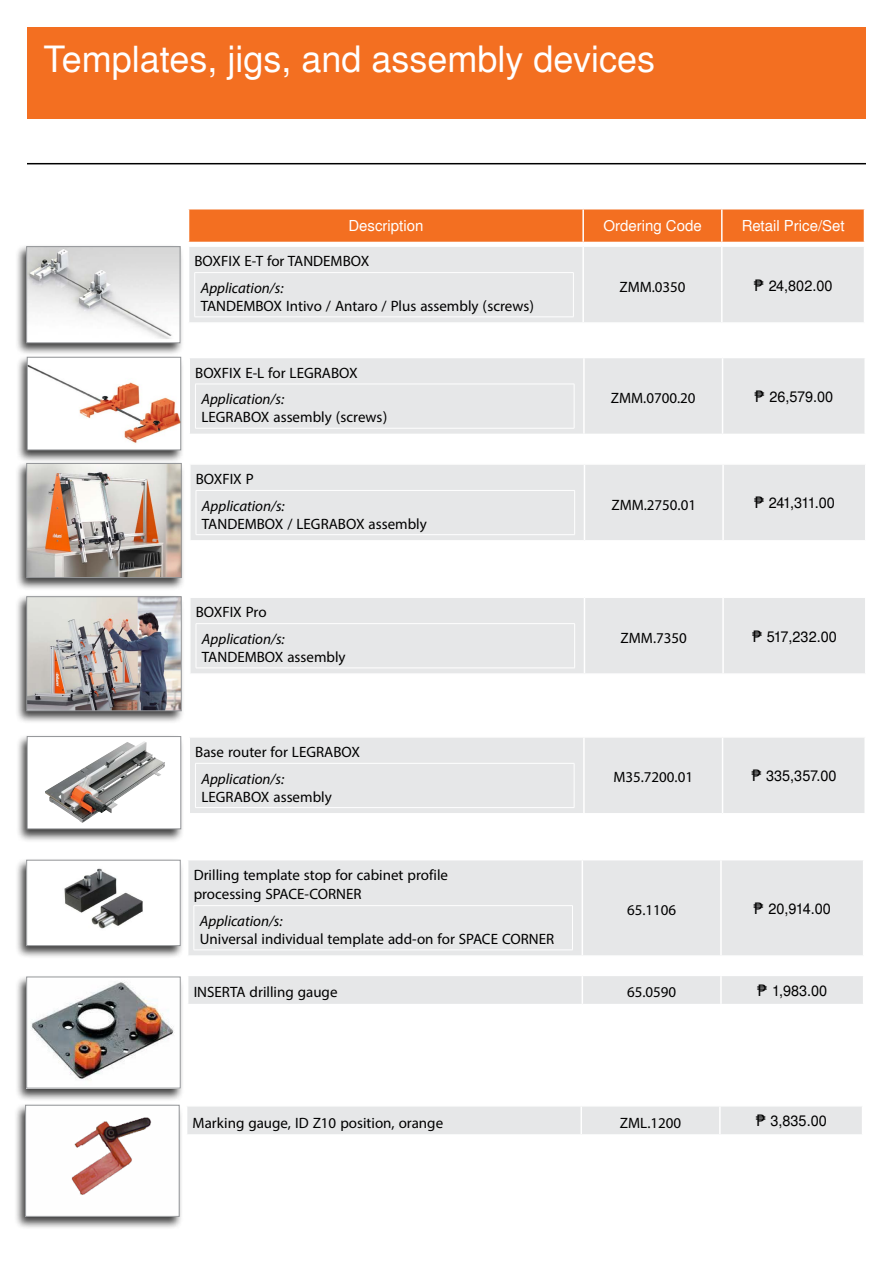
<style>
.page{position:relative;width:893px;height:1263px;background:#fff}
.page>*{position:absolute;margin:0;border:0;box-sizing:border-box;transform-origin:0 0}
.t1{font:36px "Nimbus San LCY";color:#fff}
.t2{font:21px/19.5px "Myriad Arabic";color:#000}
.t3{font:italic 21px "Myriad Arabic";color:#000}
.t4{font:15px "Nimbus San LCY";color:#000;scale:.96 1}
.t5{font:15px "Nimbus San LCY";color:#fff}
.s1{font-family:"Geneva"}
</style>
<div class="page">
<div style="left:15px;top:461px;width:170px;height:130px;background:#000;opacity:.75"></div>
<img style="left:28px;top:465px;width:151px;height:111px">
<div style="left:26px;top:463px;width:155px;height:115px;border:1px solid #939598"></div>
<div style="left:15px;top:594px;width:170px;height:130px;background:#000;opacity:.75"></div>
<img style="left:28px;top:598px;width:151px;height:111px">
<div style="left:26px;top:596px;width:155px;height:115px;border:1px solid #939598"></div>
<div style="left:191px;top:465px;width:674px;height:75px;background:#e6e7e8"></div>
<hr style="left:584px;top:465px;width:1px;height:75px;background:#fff">
<hr style="left:722px;top:465px;width:2px;height:75px;background:#fff">
<div style="left:196px;top:490px;width:379px;height:45px;background:#e6e7e8"></div>
<hr style="left:196px;top:490px;width:379px;height:1px;background:#fff">
<hr style="left:196px;top:491px;width:1px;height:43px;background:#fff">
<hr style="left:574px;top:491px;width:1px;height:43px;background:#fff">
<hr style="left:196px;top:534px;width:379px;height:1px;background:#fff">
<div style="left:191px;top:598px;width:674px;height:75px;background:#e6e7e8"></div>
<hr style="left:584px;top:598px;width:1px;height:75px;background:#fff">
<hr style="left:722px;top:598px;width:2px;height:75px;background:#fff">
<div style="left:196px;top:624px;width:379px;height:44px;background:#e6e7e8"></div>
<hr style="left:196px;top:623px;width:379px;height:1px;background:#fff">
<hr style="left:196px;top:624px;width:1px;height:44px;background:#fff">
<hr style="left:574px;top:624px;width:1px;height:44px;background:#fff">
<hr style="left:196px;top:668px;width:379px;height:1px;background:#fff">
<div style="left:27px;top:27px;width:839px;height:91px;background:#f36f21"></div>
<hr style="left:27px;top:163px;width:839px;height:1px;background:#000">
<div style="left:15px;top:244px;width:169px;height:112px;background:#000;opacity:.75"></div>
<img style="left:28px;top:248px;width:150px;height:93px">
<div style="left:26px;top:246px;width:154px;height:97px;border:1px solid #939598"></div>
<div style="left:189px;top:247px;width:675px;height:75px;background:#e6e7e8"></div>
<hr style="left:582px;top:247px;width:2px;height:75px;background:#fff">
<hr style="left:721px;top:247px;width:2px;height:75px;background:#fff">
<div style="left:195px;top:273px;width:378px;height:44px;background:#e6e7e8"></div>
<hr style="left:195px;top:272px;width:379px;height:1px;background:#fff">
<hr style="left:194px;top:273px;width:1px;height:44px;background:#fff">
<hr style="left:573px;top:273px;width:1px;height:44px;background:#fff">
<hr style="left:195px;top:317px;width:379px;height:1px;background:#fff">
<div style="left:16px;top:355px;width:169px;height:108px;background:#000;opacity:.75"></div>
<img style="left:29px;top:359px;width:150px;height:89px">
<div style="left:27px;top:357px;width:154px;height:93px;border:1px solid #939598"></div>
<div style="left:190px;top:358px;width:674px;height:76px;background:#e6e7e8"></div>
<hr style="left:583px;top:358px;width:2px;height:76px;background:#fff">
<hr style="left:722px;top:358px;width:1px;height:76px;background:#fff">
<div style="left:195px;top:384px;width:379px;height:44px;background:#e6e7e8"></div>
<hr style="left:195px;top:384px;width:379px;height:1px;background:#fff">
<hr style="left:195px;top:384px;width:1px;height:44px;background:#fff">
<hr style="left:574px;top:384px;width:1px;height:44px;background:#fff">
<hr style="left:195px;top:428px;width:379px;height:1px;background:#fff">
<div style="left:189px;top:209px;width:675px;height:33px;background:#f36f21"></div>
<hr style="left:582px;top:209px;width:2px;height:33px;background:#fff">
<hr style="left:721px;top:209px;width:2px;height:33px;background:#fff">
<div style="left:16px;top:734px;width:169px;height:108px;background:#000;opacity:.75"></div>
<div style="left:27px;top:736px;width:154px;height:93px;background:#fff"></div>
<img style="left:45px;top:741px;width:120px;height:82px">
<div style="left:27px;top:736px;width:154px;height:93px;border:1px solid #939598"></div>
<div style="left:190px;top:738px;width:674px;height:75px;background:#e6e7e8"></div>
<hr style="left:583px;top:738px;width:2px;height:75px;background:#fff">
<hr style="left:722px;top:738px;width:1px;height:75px;background:#fff">
<div style="left:195px;top:763px;width:379px;height:44px;background:#e6e7e8"></div>
<hr style="left:195px;top:763px;width:379px;height:1px;background:#fff">
<hr style="left:195px;top:763px;width:1px;height:44px;background:#fff">
<hr style="left:574px;top:763px;width:1px;height:44px;background:#fff">
<hr style="left:195px;top:807px;width:379px;height:1px;background:#fff">
<div style="left:15px;top:858px;width:169px;height:101px;background:#000;opacity:.75"></div>
<img style="left:28px;top:862px;width:150px;height:82px">
<div style="left:26px;top:860px;width:154px;height:86px;border:1px solid #939598"></div>
<div style="left:15px;top:975px;width:169px;height:126px;background:#000;opacity:.75"></div>
<img style="left:28px;top:979px;width:150px;height:107px">
<div style="left:26px;top:977px;width:154px;height:111px;border:1px solid #939598"></div>
<div style="left:188px;top:860px;width:675px;height:95px;background:#e6e7e8"></div>
<hr style="left:582px;top:860px;width:1px;height:95px;background:#fff">
<hr style="left:720px;top:860px;width:2px;height:95px;background:#fff">
<div style="left:194px;top:906px;width:378px;height:44px;background:#e6e7e8"></div>
<hr style="left:194px;top:905px;width:379px;height:1px;background:#fff">
<hr style="left:194px;top:906px;width:1px;height:44px;background:#fff">
<hr style="left:572px;top:906px;width:1px;height:44px;background:#fff">
<hr style="left:194px;top:950px;width:379px;height:1px;background:#fff">
<div style="left:188px;top:976px;width:675px;height:28px;background:#e6e7e8"></div>
<div style="left:14px;top:1103px;width:169px;height:127px;background:#000;opacity:.75"></div>
<img style="left:27px;top:1107px;width:150px;height:107px">
<div style="left:25px;top:1105px;width:154px;height:111px;border:1px solid #939598"></div>
<div style="left:187px;top:1106px;width:675px;height:28px;background:#e6e7e8"></div>
<h1 class="t1" style="left:43px;top:38px;width:613px">Templates, jigs, and assembly devices</h1>
<p class="t5" style="left:348px;top:217px;width:77px">Description</p>
<p class="t5" style="left:603px;top:217px;width:100px">Ordering Code</p>
<p class="t5" style="left:742px;top:217px;width:104px">Retail Price/Set</p>
<p class="t2" style="left:195px;top:252px;width:176px">BOXFIX E-T for TANDEMBOX</p>
<p class="t3" style="left:201px;top:274px;width:84px">Application/s:</p>
<p class="t2" style="left:201px;top:296px;width:335px">TANDEMBOX Intivo / Antaro / Plus assembly (screws)</p>
<p class="t2" style="left:195px;top:363px;width:164px">BOXFIX E-L for LEGRABOX</p>
<p class="t3" style="left:201px;top:385px;width:84px">Application/s:</p>
<p class="t2" style="left:201px;top:407px;width:187px">LEGRABOX assembly (screws)</p>
<p class="t2" style="left:196px;top:469px;width:60px">BOXFIX P</p>
<p class="t3" style="left:202px;top:491px;width:84px">Application/s:</p>
<p class="t2" style="left:202px;top:514px;width:226px">TANDEMBOX / LEGRABOX assembly</p>
<p class="t2" style="left:196px;top:603px;width:72px">BOXFIX Pro</p>
<p class="t3" style="left:202px;top:625px;width:84px">Application/s:</p>
<p class="t2" style="left:202px;top:647px;width:145px">TANDEMBOX assembly</p>
<p class="t2" style="left:195px;top:742px;width:166px">Base router for LEGRABOX</p>
<p class="t3" style="left:201px;top:764px;width:84px">Application/s:</p>
<p class="t2" style="left:201px;top:787px;width:132px">LEGRABOX assembly</p>
<p class="t2" style="left:194px;top:865px;width:256px">Drilling template stop for cabinet profile processing SPACE-CORNER</p>
<p class="t3" style="left:200px;top:907px;width:84px">Application/s:</p>
<p class="t2" style="left:200px;top:929px;width:356px">Universal individual template add-on for SPACE CORNER</p>
<p class="t2" style="left:619px;top:277px;width:68px">ZMM.0350</p>
<p class="t4" style="left:754px;top:276px;width:83px"><span class="s1">₱</span> 24,802.00</p>
<p class="t2" style="left:611px;top:388px;width:86px">ZMM.0700.20</p>
<p class="t4" style="left:754px;top:388px;width:84px"><span class="s1">₱</span> 26,579.00</p>
<p class="t2" style="left:611px;top:495px;width:86px">ZMM.2750.01</p>
<p class="t4" style="left:754px;top:494px;width:86px"><span class="s1">₱</span> 241,311.00</p>
<p class="t2" style="left:621px;top:628px;width:68px">ZMM.7350</p>
<p class="t4" style="left:752px;top:627px;width:90px"><span class="s1">₱</span> 517,232.00</p>
<p class="t2" style="left:613px;top:768px;width:81px">M35.7200.01</p>
<p class="t4" style="left:751px;top:767px;width:90px"><span class="s1">₱</span> 335,357.00</p>
<p class="t2" style="left:627px;top:900px;width:51px">65.1106</p>
<p class="t4" style="left:754px;top:900px;width:82px"><span class="s1">₱</span> 20,914.00</p>
<p class="t2" style="left:194px;top:982px;width:145px">INSERTA drilling gauge</p>
<p class="t2" style="left:627px;top:982px;width:51px">65.0590</p>
<p class="t4" style="left:757px;top:982px;width:74px"><span class="s1">₱</span> 1,983.00</p>
<p class="t2" style="left:193px;top:1113px;width:252px">Marking gauge, ID Z10 position, orange</p>
<p class="t2" style="left:620px;top:1113px;width:63px">ZML.1200</p>
<p class="t4" style="left:756px;top:1112px;width:76px"><span class="s1">₱</span> 3,835.00</p>
</div>
